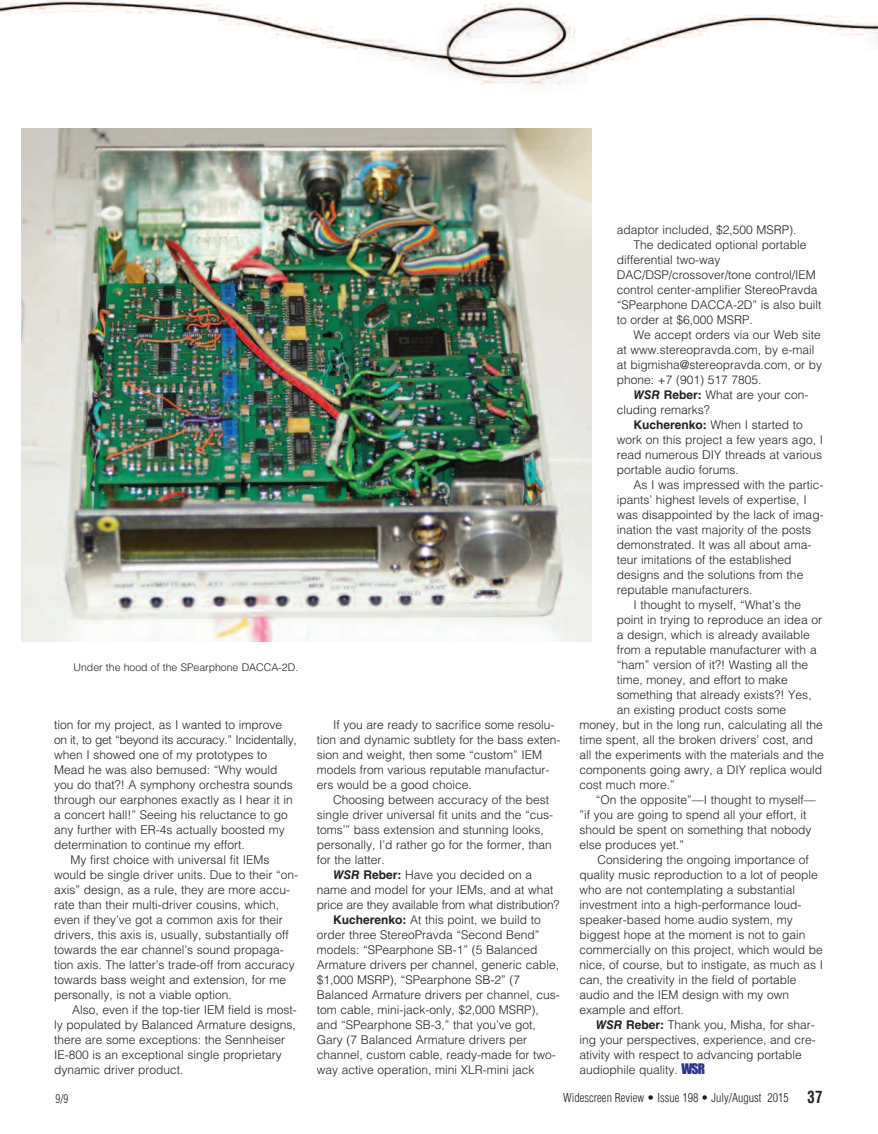
<style>
.page{position:relative;width:878px;height:1134px;background:#fff}
.page>*{position:absolute;margin:0;border:0;box-sizing:border-box;transform-origin:0 0}
.t1{font:300 12px/15px "Helvetica LT Std";color:#231f20}
.t2{font:300 12px "Helvetica LT Std";letter-spacing:-.02em;color:#231f20}
.t3{font:300 condensed 12px "Helvetica LT Std";color:#231f20}
.t4{font:300 condensed 12px "Helvetica LT Std";color:#231f20;scale:.9 1}
.t5{font:300 10.5px "Helvetica LT Std";color:#231f20}
.s1{font-weight:700;font-style:italic}
.s2{font-weight:700}
.s3{font-family:"Impact";font-weight:400;font-size:13.5px;color:#2e3092}
.s4{font-weight:700;font-size:16.5px}
</style>
<div class="page">
<img style="left:0;top:0;width:878px;height:85px">
<img style="left:21px;top:129px;width:570px;height:513px">
<p class="t5" style="left:74px;top:663px;width:226px">Under the hood of the SPearphone DACCA-2D.</p>
<p class="t1" style="left:54px;top:718px;width:230px">tion for my project, as I wanted to improve</p>
<p class="t2" style="left:54px;top:735px;width:244px">on it, to get “beyond its accuracy.” Incidentally,</p>
<p class="t1" style="left:54px;top:748px;width:215px">when I showed one of my prototypes to</p>
<p class="t1" style="left:54px;top:763px;width:225px">Mead he was also bemused: “Why would</p>
<p class="t1" style="left:54px;top:778px;width:240px">you do that?! A symphony orchestra sounds</p>
<p class="t1" style="left:54px;top:793px;width:240px">through our earphones exactly as I hear it in</p>
<p class="t1" style="left:54px;top:808px;width:235px">a concert hall!” Seeing his reluctance to go</p>
<p class="t1" style="left:54px;top:823px;width:232px">any further with ER-4s actually boosted my</p>
<p class="t1" style="left:54px;top:838px;width:192px">determination to continue my effort.</p>
<p class="t1" style="left:70px;top:853px;width:200px">My first choice with universal fit IEMs</p>
<p class="t1" style="left:54px;top:868px;width:246px">would be single driver units. Due to their “on-</p>
<p class="t1" style="left:54px;top:883px;width:238px">axis” design, as a rule, they are more accu-</p>
<p class="t1" style="left:54px;top:898px;width:227px">rate than their multi-driver cousins, which,</p>
<p class="t1" style="left:54px;top:913px;width:230px">even if they’ve got a common axis for their</p>
<p class="t1" style="left:54px;top:928px;width:236px">drivers, this axis is, usually, substantially off</p>
<p class="t1" style="left:54px;top:943px;width:231px">towards the ear channel’s sound propaga-</p>
<p class="t1" style="left:54px;top:958px;width:242px">tion axis. The latter’s trade-off from accuracy</p>
<p class="t1" style="left:54px;top:973px;width:234px">towards bass weight and extension, for me</p>
<p class="t1" style="left:54px;top:988px;width:179px">personally, is not a viable option.</p>
<p class="t1" style="left:72px;top:1003px;width:226px">Also, even if the top-tier IEM field is most-</p>
<p class="t1" style="left:54px;top:1018px;width:243px">ly populated by Balanced Armature designs,</p>
<p class="t1" style="left:54px;top:1033px;width:233px">there are some exceptions: the Sennheiser</p>
<p class="t1" style="left:54px;top:1048px;width:229px">IE-800 is an exceptional single proprietary</p>
<p class="t1" style="left:54px;top:1063px;width:131px">dynamic driver product.</p>
<p class="t1" style="left:317px;top:718px;width:245px;text-indent:17px">If you are ready to sacrifice some resolu&shy;tion and dynamic subtlety for the bass exten&shy;sion and weight, then some “custom” IEM models from various reputable manufactur&shy;ers would be a good choice.</p>
<p class="t1" style="left:333px;top:793px;width:217px">Choosing between accuracy of the best</p>
<p class="t1" style="left:317px;top:808px;width:238px">single driver universal fit units and the “cus-</p>
<p class="t1" style="left:317px;top:823px;width:229px">toms’” bass extension and stunning looks,</p>
<p class="t1" style="left:317px;top:838px;width:237px">personally, I’d rather go for the former, than</p>
<p class="t1" style="left:317px;top:853px;width:70px">for the latter.</p>
<p class="t1" style="left:333px;top:868px;width:200px"><span class="s1">WSR</span> <span class="s2">Reber:</span> Have you decided on a</p>
<p class="t1" style="left:317px;top:883px;width:238px">name and model for your IEMs, and at what</p>
<p class="t1" style="left:317px;top:898px;width:244px">price are they available from what distribution?</p>
<p class="t1" style="left:333px;top:913px;width:209px"><span class="s2">Kucherenko:</span> At this point, we build to</p>
<p class="t1" style="left:316px;top:928px;width:224px">order three StereoPravda “Second Bend”</p>
<p class="t1" style="left:316px;top:943px;width:222px">models: “SPearphone SB-1” (5 Balanced</p>
<p class="t1" style="left:316px;top:958px;width:244px">Armature drivers per channel, generic cable,</p>
<p class="t1" style="left:316px;top:973px;width:205px">$1,000 MSRP), “SPearphone SB-2” (7</p>
<p class="t1" style="left:316px;top:988px;width:245px">Balanced Armature drivers per channel, cus-</p>
<p class="t1" style="left:316px;top:1003px;width:224px">tom cable, mini-jack-only, $2,000 MSRP),</p>
<p class="t1" style="left:316px;top:1018px;width:221px">and “SPearphone SB-3,” that you’ve got,</p>
<p class="t1" style="left:316px;top:1033px;width:212px">Gary (7 Balanced Armature drivers per</p>
<p class="t1" style="left:316px;top:1048px;width:241px">channel, custom cable, ready-made for two-</p>
<p class="t1" style="left:316px;top:1063px;width:219px">way active operation, mini XLR-mini jack</p>
<p class="t1" style="left:616px;top:223px;width:181px">adaptor included, $2,500 MSRP).</p>
<p class="t1" style="left:633px;top:238px;width:175px">The dedicated optional portable</p>
<p class="t1" style="left:616px;top:253px;width:105px">differential two-way</p>
<p class="t1" style="left:616px;top:268px;width:201px">DAC/DSP/crossover/tone control/IEM</p>
<p class="t1" style="left:616px;top:283px;width:202px">control center-amplifier StereoPravda</p>
<p class="t1" style="left:616px;top:298px;width:206px">“SPearphone DACCA-2D” is also built</p>
<p class="t1" style="left:616px;top:313px;width:138px">to order at $6,000 MSRP.</p>
<p class="t1" style="left:633px;top:328px;width:189px">We accept orders via our Web site</p>
<p class="t1" style="left:616px;top:343px;width:199px">at www.stereopravda.com, by e-mail</p>
<p class="t1" style="left:616px;top:358px;width:207px">at bigmisha@stereopravda.com, or by</p>
<p class="t1" style="left:616px;top:373px;width:146px">phone: +7 (901) 517 7805.</p>
<p class="t1" style="left:633px;top:388px;width:177px"><span class="s1">WSR</span> <span class="s2">Reber:</span> What are your con-</p>
<p class="t1" style="left:616px;top:403px;width:95px">cluding remarks?</p>
<p class="t1" style="left:633px;top:418px;width:171px"><span class="s2">Kucherenko:</span> When I started to</p>
<p class="t1" style="left:616px;top:433px;width:208px">work on this project a few years ago, I</p>
<p class="t1" style="left:616px;top:448px;width:207px">read numerous DIY threads at various</p>
<p class="t1" style="left:616px;top:463px;width:124px">portable audio forums.</p>
<p class="t1" style="left:633px;top:478px;width:192px">As I was impressed with the partic-</p>
<p class="t1" style="left:616px;top:493px;width:191px">ipants’ highest levels of expertise, I</p>
<p class="t1" style="left:616px;top:508px;width:208px">was disappointed by the lack of imag-</p>
<p class="t1" style="left:616px;top:523px;width:196px">ination the vast majority of the posts</p>
<p class="t1" style="left:616px;top:538px;width:196px">demonstrated. It was all about ama-</p>
<p class="t1" style="left:616px;top:553px;width:176px">teur imitations of the established</p>
<p class="t1" style="left:616px;top:568px;width:188px">designs and the solutions from the</p>
<p class="t1" style="left:616px;top:583px;width:137px">reputable manufacturers.</p>
<p class="t1" style="left:633px;top:598px;width:169px">I thought to myself, “What’s the</p>
<p class="t1" style="left:616px;top:613px;width:207px">point in trying to reproduce an idea or</p>
<p class="t1" style="left:616px;top:628px;width:195px">a design, which is already available</p>
<p class="t1" style="left:616px;top:643px;width:201px">from a reputable manufacturer with a</p>
<p class="t1" style="left:616px;top:658px;width:193px">“ham” version of it?! Wasting all the</p>
<p class="t1" style="left:616px;top:673px;width:173px">time, money, and effort to make</p>
<p class="t1" style="left:616px;top:688px;width:196px">something that already exists?! Yes,</p>
<p class="t1" style="left:616px;top:703px;width:171px">an existing product costs some</p>
<p class="t1" style="left:579px;top:718px;width:245px">money, but in the long run, calculating all the</p>
<p class="t1" style="left:579px;top:733px;width:235px">time spent, all the broken drivers’ cost, and</p>
<p class="t1" style="left:579px;top:748px;width:246px">all the experiments with the materials and the</p>
<p class="t1" style="left:579px;top:763px;width:244px">components going awry, a DIY replica would</p>
<p class="t1" style="left:579px;top:778px;width:97px">cost much more.”</p>
<p class="t1" style="left:596px;top:793px;width:221px">“On the opposite”—I thought to myself—</p>
<p class="t1" style="left:579px;top:808px;width:229px">”if you are going to spend all your effort, it</p>
<p class="t1" style="left:579px;top:823px;width:234px">should be spent on something that nobody</p>
<p class="t1" style="left:579px;top:838px;width:106px">else produces yet.”</p>
<p class="t1" style="left:597px;top:853px;width:213px">Considering the ongoing importance of</p>
<p class="t1" style="left:579px;top:868px;width:240px">quality music reproduction to a lot of people</p>
<p class="t1" style="left:579px;top:883px;width:217px">who are not contemplating a substantial</p>
<p class="t1" style="left:579px;top:898px;width:224px">investment into a high-performance loud-</p>
<p class="t1" style="left:579px;top:913px;width:215px">speaker-based home audio system, my</p>
<p class="t1" style="left:579px;top:928px;width:228px">biggest hope at the moment is not to gain</p>
<p class="t1" style="left:579px;top:943px;width:245px">commercially on this project, which would be</p>
<p class="t1" style="left:579px;top:958px;width:245px">nice, of course, but to instigate, as much as I</p>
<p class="t1" style="left:579px;top:973px;width:219px">can, the creativity in the field of portable</p>
<p class="t1" style="left:579px;top:988px;width:211px">audio and the IEM design with my own</p>
<p class="t1" style="left:579px;top:1003px;width:106px">example and effort.</p>
<p class="t1" style="left:596px;top:1018px;width:220px"><span class="s1">WSR</span> <span class="s2">Reber:</span> Thank you, Misha, for shar-</p>
<p class="t1" style="left:579px;top:1033px;width:238px">ing your perspectives, experience, and cre-</p>
<p class="t1" style="left:579px;top:1048px;width:224px">ativity with respect to advancing portable</p>
<p class="t1" style="left:579px;top:1063px;width:127px">audiophile quality. <span class="s3">WSR</span></p>
<p class="t4" style="left:56px;top:1094px;width:15px">9/9</p>
<p class="t3" style="left:563px;top:1093px;width:261px">Widescreen Review • Issue 198 • July/August 2015 <span class="s4">37</span></p>
</div>
